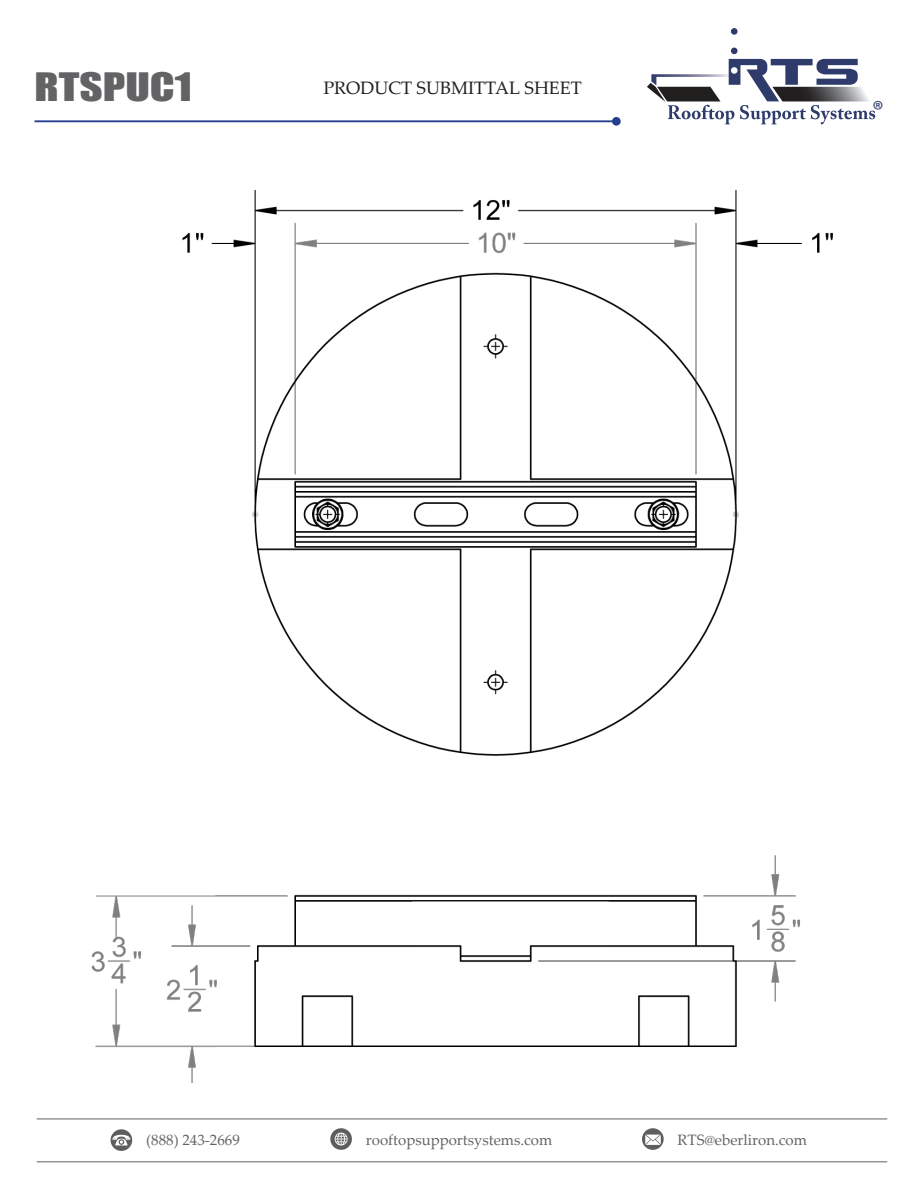
<style>
.page{position:relative;width:918px;height:1188px;background:#fff}
.page>*{position:absolute;margin:0;border:0;box-sizing:border-box;transform-origin:0 0}
.Product_Title{font:36px "Impact";color:#636366;scale:1.25 1}
.t1{font:26.55px "Myriad Pro";color:#2f3c6b}
.division_of_text{font:18px "Palatino Linotype";color:#231f20}
.division_of_text-2{font:15px "Palatino Linotype";color:#636366}
</style>
<div class="page">
<svg style="left:111px;top:1129px;width:21px;height:22px"></svg>
<svg style="left:330px;top:1128px;width:22px;height:22px"></svg>
<svg style="left:642px;top:1128px;width:22px;height:22px"></svg>
<hr style="left:34px;top:120px;width:579px;height:2px;background:#253f8e">
<div style="left:612px;top:117px;width:9px;height:9px;background:#253f8e;border-radius:50%"></div>
<hr style="left:37px;top:1118px;width:850px;height:2px;background:#939598">
<hr style="left:37px;top:1161px;width:850px;height:1px;background:#939598">
<svg style="left:647px;top:59px;width:228px;height:65px"></svg>
<div style="left:731px;top:28px;width:7px;height:7px;background:#2f3c6b;border-radius:50%"></div>
<div style="left:731px;top:48px;width:7px;height:6px;background:#2f3c6b;border-radius:50%"></div>
<img style="left:91px;top:190px;width:742px;height:892px">
<p class="Product_Title" style="left:34px;top:59px;width:128px">RTSPUC1</p>
<p class="division_of_text" style="left:323px;top:75px;width:260px">PRODUCT SUBMITTAL SHEET</p>
<p class="t1" style="left:872px;top:94px;width:13px">®</p>
<p class="division_of_text-2" style="left:146px;top:1129px;width:95px">(888) 243-2669</p>
<p class="division_of_text-2" style="left:366px;top:1129px;width:188px">rooftopsupportsystems.com</p>
<p class="division_of_text-2" style="left:678px;top:1129px;width:131px">RTS@eberliron.com</p>
</div>
